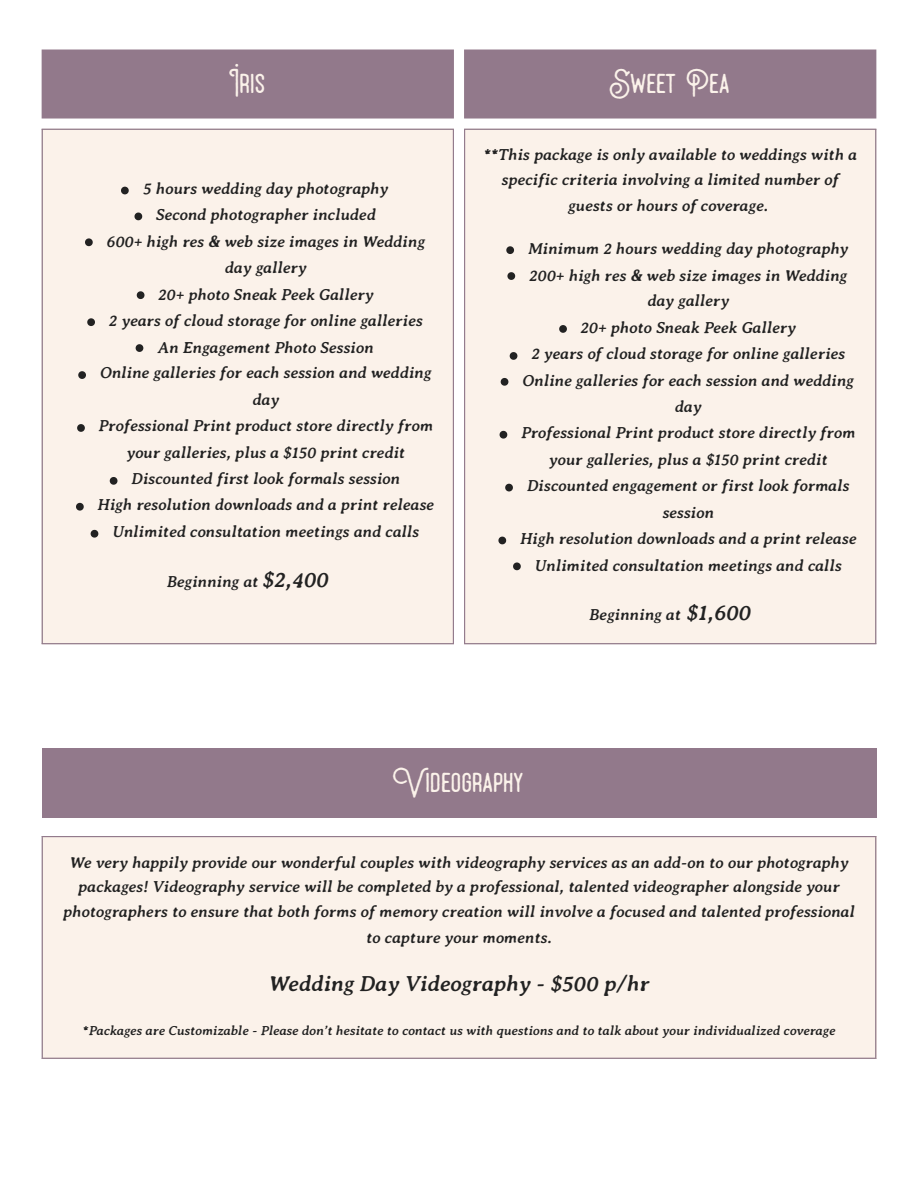
<style>
.page{position:relative;width:918px;height:1186px;background:#fff}
.page>*{position:absolute;margin:0;border:0;box-sizing:border-box;transform-origin:0 0}
.t1{font:30px "Heubeul Rough";color:#fbf2ea}
.t2{font:italic 700 22.5px "Averia Serif Libre";color:#222}
.t3{font:italic 700 16.5px/27px "Averia Serif Libre";color:#222;text-align:center}
.t4{font:italic 700 13.5px "Averia Serif Libre";color:#222}
.s1{font-size:22.5px}
</style>
<div class="page">
<div style="left:42px;top:50px;width:834px;height:68px;background:#92798b"></div>
<div style="left:43px;top:130px;width:832px;height:513px;background:#fbf2ea"></div>
<svg style="left:121px;top:187px;width:8px;height:7px"></svg>
<svg style="left:135px;top:212px;width:7px;height:8px"></svg>
<svg style="left:85px;top:238px;width:8px;height:8px"></svg>
<svg style="left:137px;top:291px;width:7px;height:8px"></svg>
<svg style="left:87px;top:318px;width:8px;height:8px"></svg>
<svg style="left:136px;top:344px;width:7px;height:8px"></svg>
<svg style="left:78px;top:371px;width:8px;height:8px"></svg>
<svg style="left:77px;top:424px;width:8px;height:8px"></svg>
<svg style="left:110px;top:477px;width:7px;height:8px"></svg>
<svg style="left:76px;top:503px;width:8px;height:7px"></svg>
<svg style="left:91px;top:530px;width:7px;height:7px"></svg>
<svg style="left:506px;top:246px;width:8px;height:8px"></svg>
<svg style="left:507px;top:272px;width:8px;height:8px"></svg>
<svg style="left:559px;top:325px;width:8px;height:8px"></svg>
<svg style="left:510px;top:352px;width:7px;height:8px"></svg>
<svg style="left:501px;top:378px;width:7px;height:8px"></svg>
<svg style="left:500px;top:431px;width:7px;height:7px"></svg>
<svg style="left:505px;top:484px;width:8px;height:7px"></svg>
<svg style="left:498px;top:536px;width:8px;height:8px"></svg>
<svg style="left:513px;top:562px;width:8px;height:8px"></svg>
<hr style="left:42px;top:130px;width:1px;height:513px;background:#92798b">
<hr style="left:453px;top:130px;width:1px;height:513px;background:#92798b">
<hr style="left:42px;top:129px;width:412px;height:1px;background:#92798b">
<hr style="left:42px;top:643px;width:412px;height:1px;background:#92798b">
<hr style="left:464px;top:130px;width:1px;height:513px;background:#92798b">
<hr style="left:875px;top:130px;width:1px;height:513px;background:#92798b">
<hr style="left:464px;top:129px;width:412px;height:1px;background:#92798b">
<hr style="left:464px;top:643px;width:412px;height:1px;background:#92798b">
<div style="left:42px;top:748px;width:834px;height:69px;background:#92798b"></div>
<div style="left:42px;top:836px;width:834px;height:223px;background:#fbf2ea"></div>
<hr style="left:42px;top:837px;width:1px;height:220px;background:#92798b">
<hr style="left:875px;top:837px;width:1px;height:220px;background:#92798b">
<hr style="left:42px;top:836px;width:834px;height:1px;background:#92798b">
<hr style="left:42px;top:1057px;width:834px;height:2px;background:#92798b">
<p class="t1" style="left:230px;top:67px;width:38px">Iris</p>
<p class="t1" style="left:610px;top:67px;width:122px">Sweet Pea</p>
<p class="t3" style="left:143px;top:175px;width:246px">5 hours wedding day photography</p>
<p class="t3" style="left:156px;top:201px;width:221px">Second photographer included</p>
<p class="t3" style="left:107px;top:228px;width:320px;line-height:25.8px">600+ high res &amp; web size images in Wedding day gallery</p>
<p class="t3" style="left:158px;top:281px;width:217px">20+ photo Sneak Peek Gallery</p>
<p class="t3" style="left:109px;top:306px;width:315px">2 years of cloud storage for online galleries</p>
<p class="t3" style="left:158px;top:333px;width:217px">An Engagement Photo Session</p>
<p class="t3" style="left:100px;top:359px;width:333px">Online galleries for each session and wedding day</p>
<p class="t3" style="left:99px;top:412px;width:336px">Professional Print product store directly from your galleries, plus a $150 print credit</p>
<p class="t3" style="left:131px;top:465px;width:270px">Discounted first look formals session</p>
<p class="t3" style="left:98px;top:491px;width:338px">High resolution downloads and a print release</p>
<p class="t3" style="left:112px;top:518px;width:308px">Unlimited consultation meetings and calls</p>
<p class="t3" style="left:167px;top:567px;width:164px">Beginning at <span class="s1">$2,400</span></p>
<p class="t3" style="left:483px;top:142px;width:375px;line-height:25.3px">**This package is only available to weddings with a specific criteria involving a limited number of guests or hours of coverage.</p>
<p class="t3" style="left:528px;top:234px;width:322px">Minimum 2 hours wedding day photography</p>
<p class="t3" style="left:529px;top:262px;width:319px;line-height:25.8px">200+ high res &amp; web size images in Wedding day gallery</p>
<p class="t3" style="left:581px;top:314px;width:217px">20+ photo Sneak Peek Gallery</p>
<p class="t3" style="left:531px;top:340px;width:315px">2 years of cloud storage for online galleries</p>
<p class="t3" style="left:523px;top:368px;width:333px;line-height:25.8px">Online galleries for each session and wedding day</p>
<p class="t3" style="left:521px;top:419px;width:336px">Professional Print product store directly from your galleries, plus a $150 print credit</p>
<p class="t3" style="left:527px;top:472px;width:324px">Discounted engagement or first look formals session</p>
<p class="t3" style="left:520px;top:525px;width:338px">High resolution downloads and a print release</p>
<p class="t3" style="left:535px;top:552px;width:308px">Unlimited consultation meetings and calls</p>
<p class="t3" style="left:589px;top:601px;width:163px">Beginning at <span class="s1">$1,600</span></p>
<p class="t1" style="left:393px;top:766px;width:133px">Videography</p>
<h2 class="t3" style="left:63px;top:849px;width:793px;line-height:25.2px">We very happily provide our wonderful couples with videography services as an add-on to our photography packages! Videography service will be completed by a professional, talented videographer alongside your photographers to ensure that both forms of memory creation will involve a focused and talented professional to capture your moments.</h2>
<h1 class="t2" style="left:269px;top:971px;width:382px">Wedding Day Videography - $500 p/hr</h1>
<p class="t4" style="left:83px;top:1023px;width:754px">*Packages are Customizable - Please don’t hesitate to contact us with questions and to talk about your individualized coverage</p>
</div>
